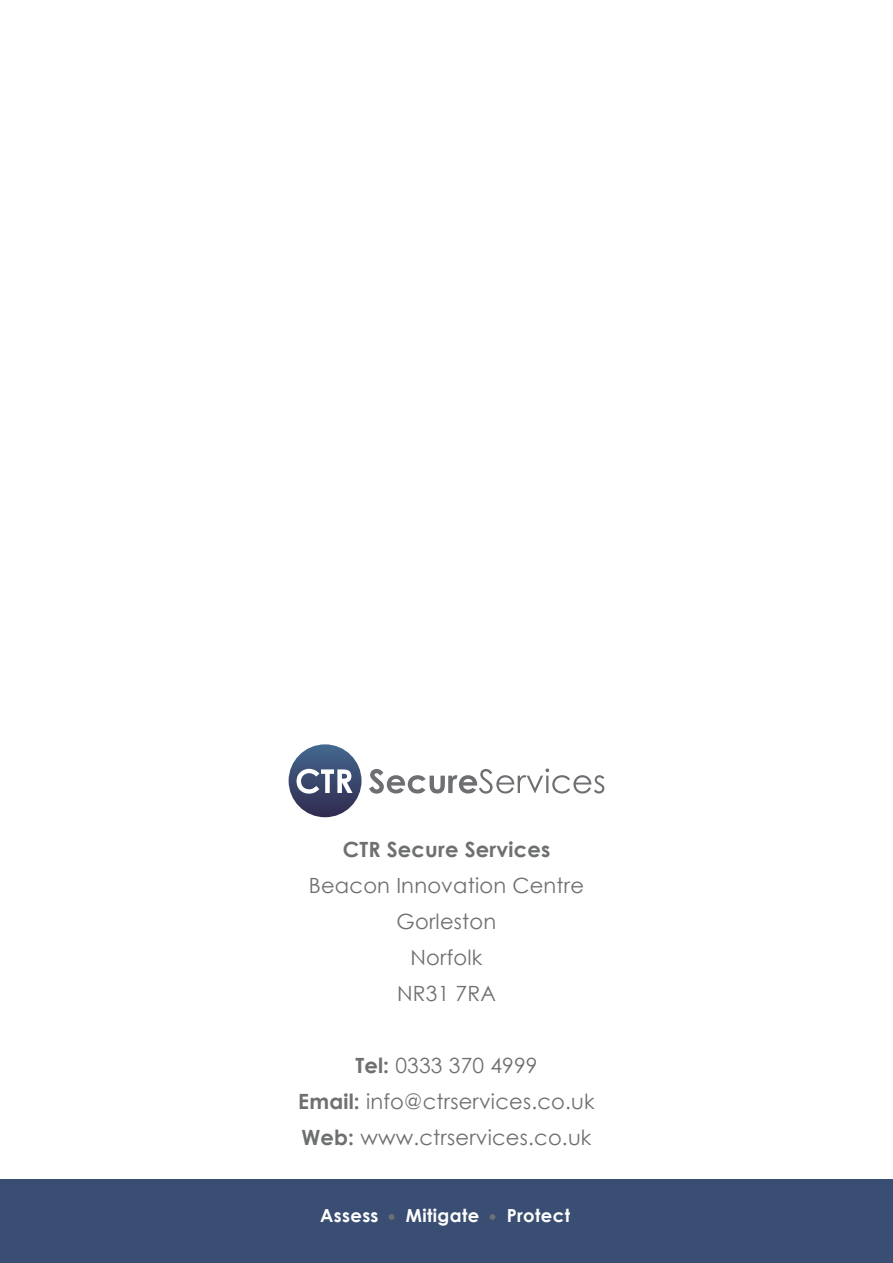
<style>
.page{position:relative;width:893px;height:1263px;background:#fff}
.page>*{position:absolute;margin:0;border:0;box-sizing:border-box;transform-origin:0 0}
.t1{font:21px "Century Gothic";letter-spacing:.01em;color:#6e6f71}
.t2{font:700 21px "Century Gothic";letter-spacing:.01em;color:#6e6f71}
.t3{font:700 18px "Century Gothic";letter-spacing:.02em;color:#fff}
.s1{font-weight:700}
</style>
<div class="page">
<div style="left:0;top:1179px;width:893px;height:84px;background:#3a4e74"></div>
<svg style="left:389px;top:1214px;width:5px;height:6px"></svg>
<svg style="left:490px;top:1214px;width:5px;height:6px"></svg>
<div style="left:289px;top:744px;width:72px;height:73px;background:linear-gradient(to bottom,#476b91,#30294d);border-radius:36px"></div>
<svg style="left:369px;top:768px;width:235px;height:26px"></svg>
<svg style="left:297px;top:769px;width:56px;height:25px"></svg>
<p class="t2" style="left:343px;top:833px;width:209px">CTR Secure Services</p>
<p class="t1" style="left:309px;top:871px;width:277px">Beacon Innovation Centre</p>
<p class="t1" style="left:397px;top:907px;width:101px">Gorleston</p>
<p class="t1" style="left:410px;top:943px;width:73px">Norfolk</p>
<p class="t1" style="left:397px;top:979px;width:100px">NR31 7RA</p>
<p class="t1" style="left:355px;top:1051px;width:184px"><span class="s1">Tel:</span> 0333 370 4999</p>
<p class="t1" style="left:298px;top:1087px;width:298px"><span class="s1">Email:</span> info@ctrservices.co.uk</p>
<p class="t1" style="left:301px;top:1123px;width:292px"><span class="s1">Web:</span> www.ctrservices.co.uk</p>
<p class="t3" style="left:320px;top:1202px;width:60px">Assess</p>
<p class="t3" style="left:406px;top:1202px;width:75px">Mitigate</p>
<p class="t3" style="left:507px;top:1202px;width:65px">Protect</p>
</div>
